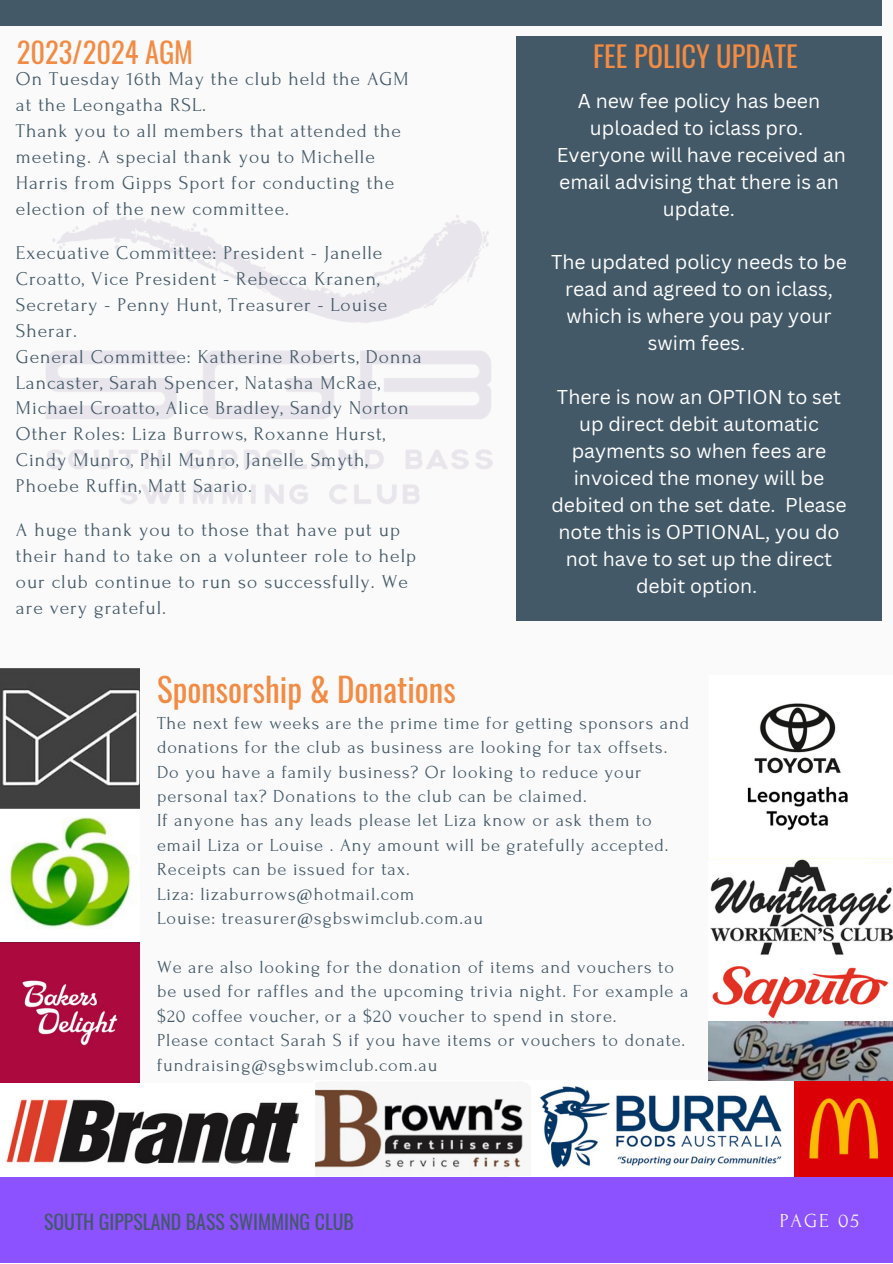
<style>
.page{position:relative;width:893px;height:1264px;background:#fff}
.page>*{position:absolute;margin:0;border:0;box-sizing:border-box;transform-origin:0 0}
.t1{font:33px "Oswald";color:#f28b43}
.t2{font:28.5px "Oswald";color:#f28b43}
.t3{font:19.8px "Oswald";color:#435967}
.t4{font:19.8px "Forum";letter-spacing:.1em;color:#fafafa}
.t5{font:19.5px/26px "Forum";letter-spacing:.05em;color:#435967}
.t6{font:19.5px/27px "Canva Sans";color:#fefefe;text-align:center}
.t7{font:18.3px/24.5px "Forum";letter-spacing:.05em;color:#435967}
</style>
<div class="page">
<div style="left:0;top:0;width:892px;height:1262px;background:#fafafa"></div>
<div style="left:0;top:0;width:881px;height:25px;background:#435967"></div>
<div style="left:0;top:1176px;width:892px;height:86px;background:#8c52ff"></div>
<img style="left:46px;top:215px;width:447px;height:289px">
<img style="left:708px;top:703px;width:184px;height:377px">
<img style="left:0;top:668px;width:139px;height:415px">
<img style="left:540px;top:1080px;width:254px;height:88px">
<img style="left:315px;top:1089px;width:208px;height:79px">
<img style="left:794px;top:1080px;width:98px;height:96px">
<img style="left:6px;top:1099px;width:294px;height:65px">
<div style="left:516px;top:36px;width:365px;height:584px;background:#435967"></div>
<p class="t2" style="left:17px;top:30px;width:178px">2023/2024 AGM</p>
<p class="t5" style="left:16px;top:66px;width:394px">On Tuesday 16th May the club held the AGM at the Leongatha RSL.</p>
<p class="t5" style="left:16px;top:118px;width:386px">Thank you to all members that attended the meeting. A special thank you to Michelle Harris from Gipps Sport for conducting the election of the new committee.</p>
<p class="t5" style="left:16px;top:240px;width:373px">Execuative Committee: President - Janelle Croatto, Vice President - Rebecca Kranen, Secretary - Penny Hunt, Treasurer - Louise Sherar.</p>
<p class="t5" style="left:16px;top:343px;width:407px">General Committee: Katherine Roberts, Donna<br>Lancaster, Sarah Spencer, Natasha McRae,<br>Michael Croatto, Alice Bradley, Sandy Norton</p>
<p class="t5" style="left:16px;top:421px;width:371px">Other Roles: Liza Burrows, Roxanne Hurst,<br>Cindy Munro, Phil Munro, Janelle Smyth,<br>Phoebe Ruffin, Matt Saario.</p>
<p class="t5" style="left:16px;top:517px;width:402px">A huge thank you to those that have put up their hand to take on a volunteer role to help our club continue to run so successfully. We are very grateful.</p>
<p class="t1" style="left:157px;top:663px;width:300px">Sponsorship &amp; Donations</p>
<p class="t2" style="left:593px;top:34px;width:206px">FEE POLICY UPDATE</p>
<p class="t6" style="left:556px;top:86px;width:290px">A new fee policy has been uploaded to iclass pro.<br>Everyone will have received an email advising that there is an update.</p>
<p class="t6" style="left:551px;top:248px;width:297px">The updated policy needs to be read and agreed to on iclass, which is where you pay your swim fees.</p>
<p class="t6" style="left:551px;top:383px;width:296px">There is now an OPTION to set up direct debit automatic payments so when fees are invoiced the money will be debited on the set date. Please note this is OPTIONAL, you do not have to set up the direct debit option.</p>
<p class="t7" style="left:157px;top:711px;width:533px">The next few weeks are the prime time for getting sponsors and donations for the club as business are looking for tax offsets.</p>
<p class="t7" style="left:157px;top:759px;width:485px">Do you have a family business? Or looking to reduce your personal tax? Donations to the club can be claimed.</p>
<p class="t7" style="left:157px;top:808px;width:513px">If anyone has any leads please let Liza know or ask them to email Liza or Louise . Any amount will be gratefully accepted.<br>Receipts can be issued for tax.</p>
<p class="t7" style="left:157px;top:881px;width:259px">Liza: lizaburrows@hotmail.com</p>
<p class="t7" style="left:157px;top:906px;width:327px">Louise: treasurer@sgbswimclub.com.au</p>
<p class="t7" style="left:157px;top:955px;width:533px">We are also looking for the donation of items and vouchers to be used for raffles and the upcoming trivia night. For example a $20 coffee voucher, or a $20 voucher to spend in store.</p>
<p class="t7" style="left:157px;top:1028px;width:529px">Please contact Sarah S if you have items or vouchers to donate. fundraising@sgbswimclub.com.au</p>
<p class="t3" style="left:44px;top:1205px;width:311px">SOUTH GIPPSLAND BASS SWIMMING CLUB</p>
<p class="t4" style="left:779px;top:1209px;width:81px">PAGE 05</p>
</div>
